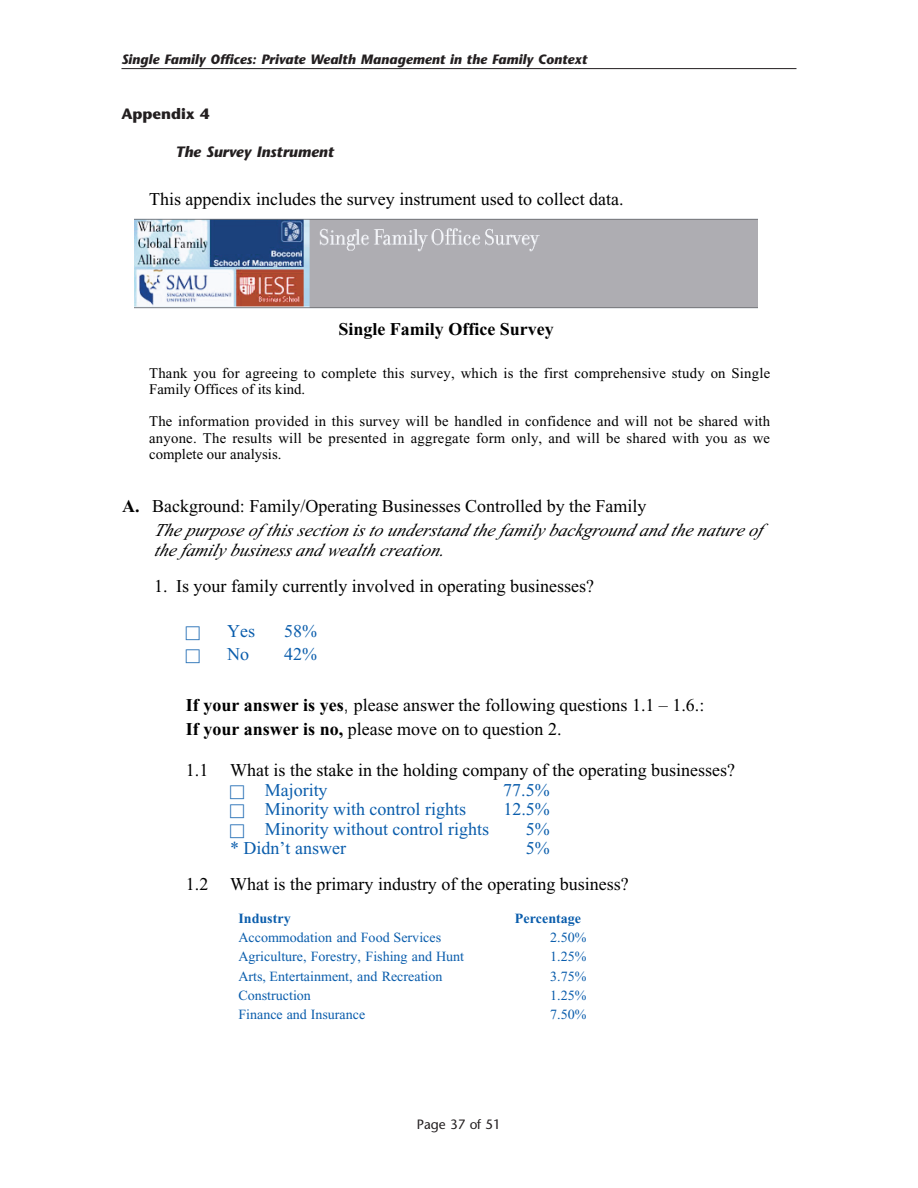
<style>
.page{position:relative;width:918px;height:1188px;background:#fff}
.page>*{position:absolute;margin:0;border:0;box-sizing:border-box;transform-origin:0 0}
.t1{font:18px/24.2px "Times New Roman PS+KDNQLH";color:#000}
.t2{font:italic 18px/19.8px "Times New Roman PS Italic+FEJDZK";color:#000}
.t3{font:18px "Times New Roman PS+KDNQLH";color:#0a5dac}
.t4{font:18px "Times New Roman PS Bold+FOZEPD";color:#000}
.t5{font:italic 700 15px "Stone Sans";color:#231f20}
.t6{font:700 15px "Stone Sans";color:#231f20}
.t7{font:14.7px/16.4px "Times New Roman PS+KDNQLH";letter-spacing:.015em;color:#000}
.t8{font:14.1px "Times New Roman PS+KDNQLH";color:#0a5dac}
.t9{font:14.1px "Times New Roman PS Bold+FOZEPD";color:#0a5dac}
.t10{font:italic 700 13.5px "Stone Sans";color:#231f20}
.t11{font:13.5px "Stone Sans";color:#231f20}
.s1{font-family:"Times New Roman PS Bold+FOZEPD"}
.s2{font-family:"Arial MT+T42+DXNLOR"}
</style>
<div class="page">
<hr style="left:122px;top:68px;width:674px;height:1px;background:#231f20">
<img style="left:135px;top:218px;width:623px;height:90px">
<p class="t10" style="left:122px;top:54px;width:467px">Single Family Offices: Private Wealth Management in the Family Context</p>
<p class="t6" style="left:122px;top:108px;width:90px">Appendix 4</p>
<p class="t5" style="left:176px;top:145px;width:160px">The Survey Instrument</p>
<p class="t1" style="left:149px;top:189px;width:476px">This appendix includes the survey instrument used to collect data.</p>
<p class="t4" style="left:339px;top:323px;width:217px">Single Family Office Survey</p>
<p class="t7" style="left:149px;top:366px;width:623px">Thank you for agreeing to complete this survey, which is the first comprehensive study on Single<br>Family Offices of its kind.</p>
<p class="t7" style="left:149px;top:415px;width:623px;text-align:justify">The information provided in this survey will be handled in confidence and will not be shared with anyone. The results will be presented in aggregate form only, and will be shared with you as we complete our analysis.</p>
<p class="t1" style="left:122px;top:496px;width:526px"><span class="s1">A.</span> Background: Family/Operating Businesses Controlled by the Family</p>
<p class="t2" style="left:154px;top:522px;width:620px">The purpose ofthis section is to understand the family background and the nature of the family business and wealth creation.</p>
<p class="t1" style="left:154px;top:576px;width:441px">1. Is your family currently involved in operating businesses?</p>
<p class="t3" style="left:227px;top:624px;width:29px">Yes</p>
<p class="t3" style="left:284px;top:624px;width:34px">58%</p>
<p class="t3" style="left:227px;top:648px;width:23px">No</p>
<p class="t3" style="left:284px;top:648px;width:34px">42%</p>
<p class="t1" style="left:186px;top:695px;width:520px"><span class="s1">If your answer is yes</span><span class="s2">,</span> please answer the following questions 1.1 – 1.6.:<br><span class="s1">If your answer is no,</span> please move on to question 2.</p>
<p class="t1" style="left:186px;top:760px;width:551px">1.1 What is the stake in the holding company of the operating businesses?</p>
<p class="t3" style="left:265px;top:783px;width:64px">Majority</p>
<p class="t3" style="left:503px;top:783px;width:48px">77.5%</p>
<p class="t3" style="left:265px;top:803px;width:203px">Minority with control rights</p>
<p class="t3" style="left:503px;top:803px;width:48px">12.5%</p>
<p class="t3" style="left:265px;top:822px;width:226px">Minority without control rights</p>
<p class="t3" style="left:526px;top:822px;width:25px">5%</p>
<p class="t3" style="left:230px;top:842px;width:117px">* Didn’t answer</p>
<p class="t3" style="left:526px;top:842px;width:25px">5%</p>
<p class="t1" style="left:186px;top:874px;width:444px">1.2 What is the primary industry of the operating business?</p>
<p class="t9" style="left:238px;top:913px;width:54px">Industry</p>
<p class="t9" style="left:515px;top:913px;width:68px">Percentage</p>
<p class="t8" style="left:238px;top:933px;width:204px">Accommodation and Food Services</p>
<p class="t8" style="left:550px;top:933px;width:38px">2.50%</p>
<p class="t8" style="left:238px;top:952px;width:227px">Agriculture, Forestry, Fishing and Hunt</p>
<p class="t8" style="left:550px;top:952px;width:38px">1.25%</p>
<p class="t8" style="left:238px;top:971px;width:206px">Arts, Entertainment, and Recreation</p>
<p class="t8" style="left:550px;top:971px;width:38px">3.75%</p>
<p class="t8" style="left:238px;top:990px;width:74px">Construction</p>
<p class="t8" style="left:550px;top:990px;width:38px">1.25%</p>
<p class="t8" style="left:238px;top:1009px;width:128px">Finance and Insurance</p>
<p class="t8" style="left:550px;top:1009px;width:38px">7.50%</p>
<p class="t11" style="left:417px;top:1119px;width:86px">Page 37 of 51</p>
</div>
